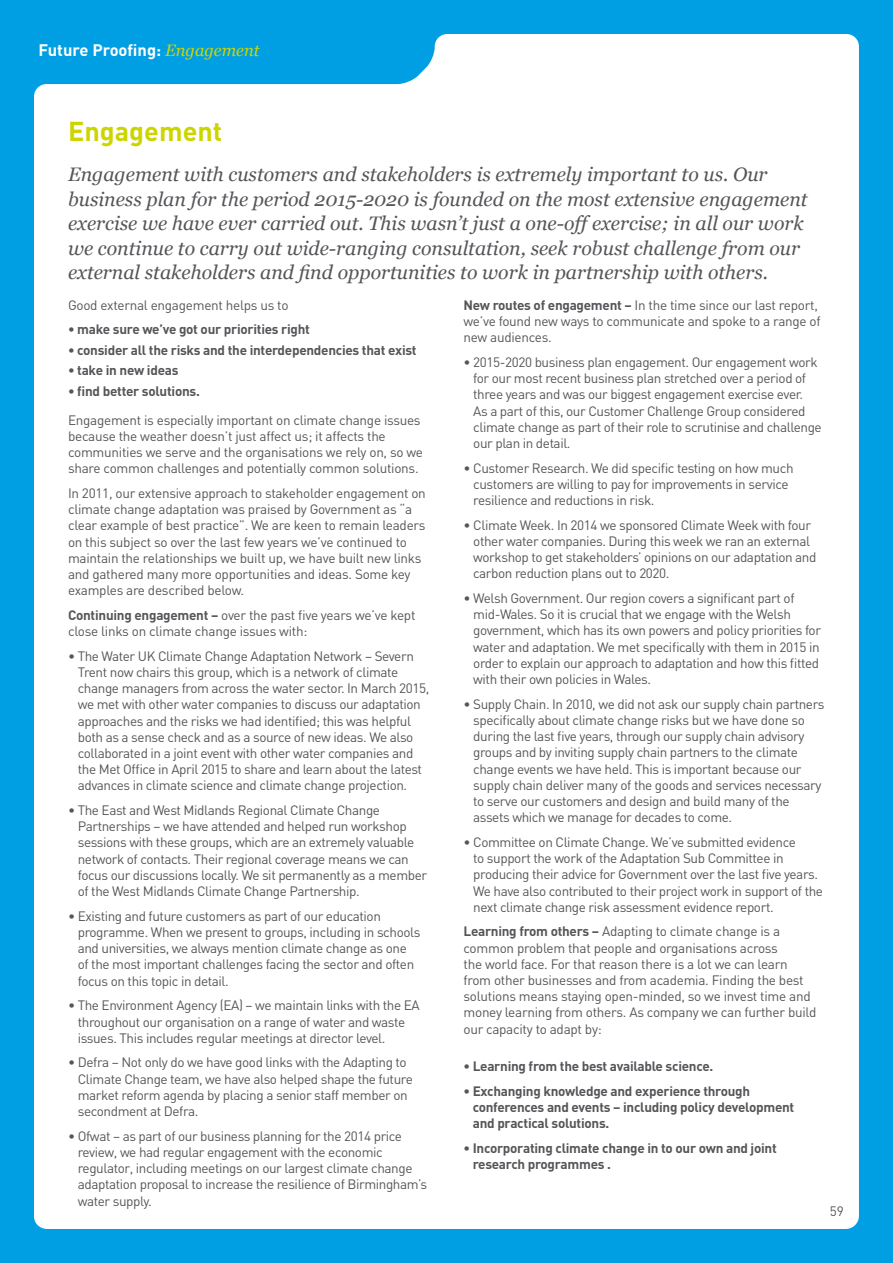
<style>
.page{position:relative;width:893px;height:1263px;background:#009fe3}
.page>*{position:absolute;margin:0;border:0;box-sizing:border-box;transform-origin:0 0}
.t1{font:700 27px "DIN";color:#cdd500}
.t2{font:italic 19.5px/24.3px "Georgia";color:#56565a}
.t3{font:700 16.5px "DIN";color:#fff}
.t4{font:13.5px/16.2px "DIN";letter-spacing:-.03em;color:#56565a}
.t5{font:700 13.5px/16.2px "DIN";letter-spacing:-.02em;color:#56565a}
.s1{font-family:"Georgia";font-weight:400;font-style:italic;color:#cdd500}
.s2{font-weight:700}
</style>
<div class="page">
<div style="left:34px;top:34px;width:825px;height:1195px;background:#fff"></div>
<p class="t3" style="left:39px;top:39px;width:222px">Future Proofing: <span class="s1">Engagement</span></p>
<h1 class="t1" style="left:68px;top:113px;width:156px">Engagement</h1>
<p class="t2" style="left:68px;top:162px;width:741px">Engagement with customers and stakeholders is extremely important to us. Our business plan for the period 2015-2020 is founded on the most extensive engagement exercise we have ever carried out. This wasn’t just a one-off exercise; in all our work we continue to carry out wide-ranging consultation, seek robust challenge from our external stakeholders and find opportunities to work in partnership with others.</p>
<p class="t4" style="left:68px;top:296px;width:222px">Good external engagement helps us to</p>
<p class="t5" style="left:68px;top:321px;width:243px">• make sure we’ve got our priorities right</p>
<p class="t5" style="left:68px;top:341px;width:350px">• consider all the risks and the interdependencies that exist</p>
<p class="t5" style="left:68px;top:362px;width:112px">• take in new ideas</p>
<p class="t5" style="left:68px;top:382px;width:133px">• find better solutions.</p>
<p class="t4" style="left:68px;top:411px;width:356px">Engagement is especially important on climate change issues because the weather doesn’t just affect us; it affects the communities we serve and the organisations we rely on, so we share common challenges and potentially common solutions.</p>
<p class="t4" style="left:68px;top:485px;width:359px">In 2011, our extensive approach to stakeholder engagement on climate change adaptation was praised by Government as “a clear example of best practice”. We are keen to remain leaders on this subject so over the last few years we’ve continued to maintain the relationships we built up, we have built new links and gathered many more opportunities and ideas. Some key examples are described below.</p>
<p class="t4" style="left:68px;top:607px;width:349px"><span class="s2">Continuing engagement –</span> over the past five years we’ve kept close links on climate change issues with:</p>
<p class="t4" style="left:78px;top:647px;width:353px;text-indent:-10px">• The Water UK Climate Change Adaptation Network – Severn Trent now chairs this group, which is a network of climate change managers from across the water sector. In March 2015, we met with other water companies to discuss our adaptation approaches and the risks we had identified; this was helpful both as a sense check and as a source of new ideas. We also collaborated in a joint event with other water companies and the Met Office in April 2015 to share and learn about the latest advances in climate science and climate change projection.</p>
<p class="t4" style="left:78px;top:802px;width:351px;text-indent:-10px">• The East and West Midlands Regional Climate Change Partnerships – we have attended and helped run workshop sessions with these groups, which are an extremely valuable network of contacts. Their regional coverage means we can focus our discussions locally. We sit permanently as a member of the West Midlands Climate Change Partnership.</p>
<p class="t4" style="left:78px;top:907px;width:344px;text-indent:-10px">• Existing and future customers as part of our education programme. When we present to groups, including in schools and universities, we always mention climate change as one of the most important challenges facing the sector and often focus on this topic in detail.</p>
<p class="t4" style="left:78px;top:997px;width:343px;text-indent:-10px">• The Environment Agency (EA) – we maintain links with the EA throughout our organisation on a range of water and waste issues. This includes regular meetings at director level.</p>
<p class="t4" style="left:78px;top:1054px;width:337px;text-indent:-10px">• Defra – Not only do we have good links with the Adapting to Climate Change team, we have also helped shape the future market reform agenda by placing a senior staff member on secondment at Defra.</p>
<p class="t4" style="left:78px;top:1127px;width:351px;text-indent:-10px">• Ofwat – as part of our business planning for the 2014 price review, we had regular engagement with the economic regulator, including meetings on our largest climate change adaptation proposal to increase the resilience of Birmingham’s water supply.</p>
<p class="t4" style="left:463px;top:297px;width:359px"><span class="s2">New routes of engagement –</span> In the time since our last report, we’ve found new ways to communicate and spoke to a range of new audiences.</p>
<p class="t4" style="left:473px;top:354px;width:350px;text-indent:-10px">• 2015-2020 business plan engagement. Our engagement work for our most recent business plan stretched over a period of three years and was our biggest engagement exercise ever.<br>As a part of this, our Customer Challenge Group considered climate change as part of their role to scrutinise and challenge our plan in detail.</p>
<p class="t4" style="left:473px;top:459px;width:322px;text-indent:-10px">• Customer Research. We did specific testing on how much customers are willing to pay for improvements in service resilience and reductions in risk.</p>
<p class="t4" style="left:473px;top:516px;width:345px;text-indent:-10px">• Climate Week. In 2014 we sponsored Climate Week with four other water companies. During this week we ran an external workshop to get stakeholders’ opinions on our adaptation and carbon reduction plans out to 2020.</p>
<p class="t4" style="left:473px;top:590px;width:349px;text-indent:-10px">• Welsh Government. Our region covers a significant part of mid-Wales. So it is crucial that we engage with the Welsh government, which has its own powers and policy priorities for water and adaptation. We met specifically with them in 2015 in order to explain our approach to adaptation and how this fitted with their own policies in Wales.</p>
<p class="t4" style="left:473px;top:695px;width:353px;text-indent:-10px">• Supply Chain. In 2010, we did not ask our supply chain partners specifically about climate change risks but we have done so during the last five years, through our supply chain advisory groups and by inviting supply chain partners to the climate change events we have held. This is important because our supply chain deliver many of the goods and services necessary to serve our customers and design and build many of the assets which we manage for decades to come.</p>
<p class="t4" style="left:473px;top:834px;width:351px;text-indent:-10px">• Committee on Climate Change. We’ve submitted evidence<br>to support the work of the Adaptation Sub Committee in producing their advice for Government over the last five years.<br>We have also contributed to their project work in support of the next climate change risk assessment evidence report.</p>
<p class="t4" style="left:463px;top:923px;width:355px"><span class="s2">Learning from others –</span> Adapting to climate change is a common problem that people and organisations across<br>the world face. For that reason there is a lot we can learn from other businesses and from academia. Finding the best solutions means staying open-minded, so we invest time and money learning from others. As company we can further build our capacity to adapt by:</p>
<p class="t5" style="left:463px;top:1057px;width:251px">• Learning from the best available science.</p>
<p class="t5" style="left:473px;top:1082px;width:323px;text-indent:-9px">• Exchanging knowledge and experience through conferences and events – including policy development and practical solutions.</p>
<p class="t5" style="left:473px;top:1139px;width:306px;text-indent:-9px">• Incorporating climate change in to our own and joint research programmes .</p>
<p class="t4" style="left:830px;top:1203px;width:16px">59</p>
</div>
